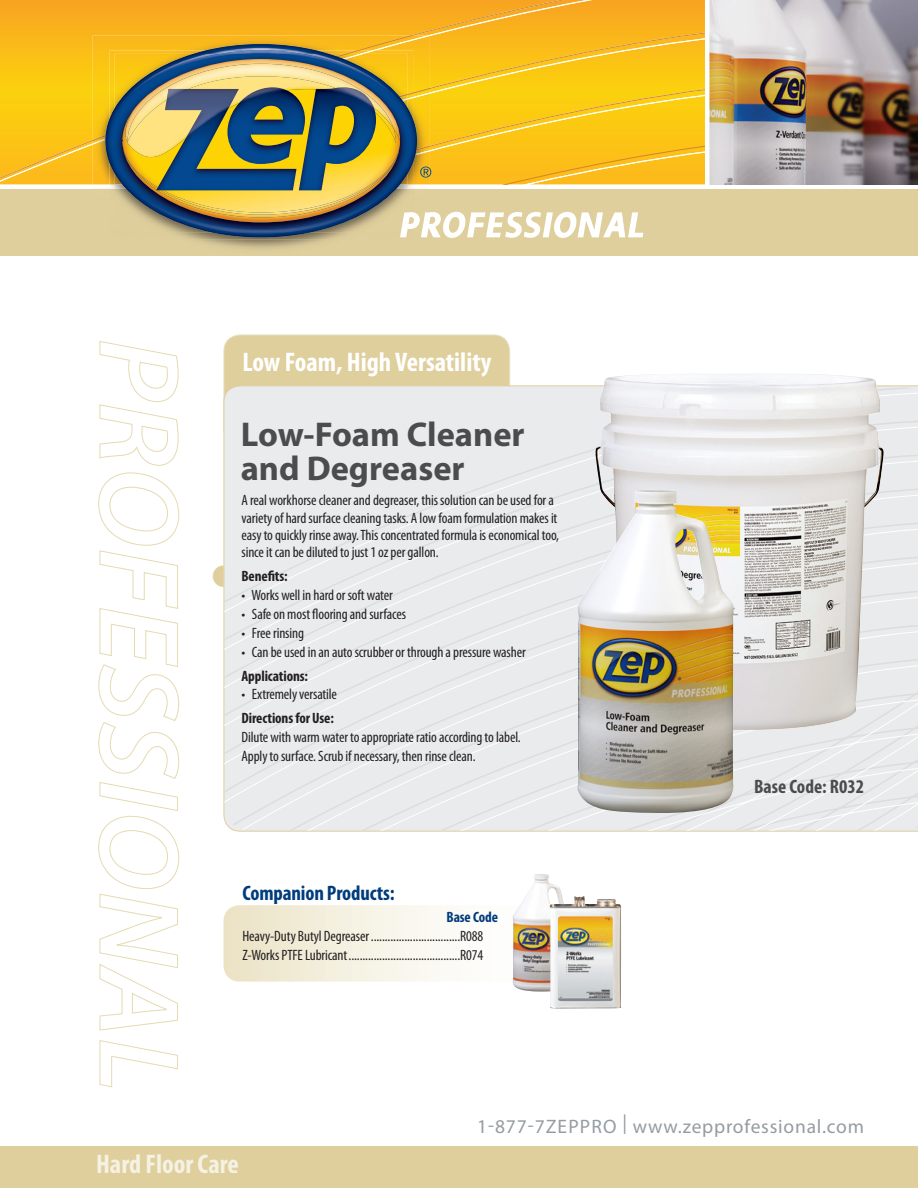
<style>
.page{position:relative;width:918px;height:1188px;background:#fff}
.page>*{position:absolute;margin:0;border:0;box-sizing:border-box;transform-origin:0 0}
.Headline{font:700 34.5px/34.5px "Myriad Pro";color:#4b4c4d}
.Headline-2{font:700 condensed 27px "Myriad Pro";color:#fff}
.t1{font:700 condensed 27px "Myriad Pro";color:#f5f2e3}
.Body-less_space{font:700 condensed 21px "Myriad Pro";letter-spacing:-.01em;color:#013c7c}
.t2{font:19.5px "Myriad Pro";letter-spacing:.04em;color:#959ca1}
.Chart_Header{font:700 condensed 19.5px "Myriad Pro";color:#4b4c4d}
.Body-less_space-2{font:condensed 15px/17.2px "Myriad Pro";letter-spacing:-.01em;color:#231f20}
.Body-less_space-3{font:700 condensed 15px "Myriad Pro";letter-spacing:-.01em;color:#231f20}
.Body-less_space-4{font:700 condensed 15px "Myriad Pro";letter-spacing:-.01em;color:#013c7c}
</style>
<div class="page">
<svg style="left:0;top:255px;width:918px;height:1px"></svg>
<div style="left:0;top:189px;width:918px;height:66px;background:#dfcf9d"></div>
<div style="left:0;top:0;width:705px;height:21px;background:#f8a820"></div>
<svg style="left:0;top:21px;width:705px;height:54px;background:#f9ba1d"></svg>
<div style="left:0;top:75px;width:705px;height:57px;background:#fbcc10"></div>
<img style="left:414px;top:36px;width:16px;height:98px">
<img style="left:417px;top:88px;width:13px;height:10px">
<img style="left:93px;top:36px;width:321px;height:98px">
<img style="left:105px;top:119px;width:5px;height:15px">
<img style="left:206px;top:44px;width:211px;height:90px">
<img style="left:112px;top:50px;width:298px;height:63px">
<img style="left:110px;top:113px;width:5px;height:3px">
<img style="left:408px;top:113px;width:5px;height:3px">
<img style="left:213px;top:233px;width:96px;height:4px">
<img style="left:238px;top:233px;width:46px;height:1px">
<img style="left:408px;top:116px;width:5px;height:18px">
<img style="left:110px;top:116px;width:5px;height:18px">
<img style="left:224px;top:48px;width:74px;height:2px">
<img style="left:207px;top:50px;width:108px;height:4px">
<img style="left:115px;top:54px;width:293px;height:63px">
<svg style="left:408px;top:92px;width:5px;height:9px"></svg>
<img style="left:315px;top:54px;width:93px;height:62px">
<img style="left:115px;top:54px;width:92px;height:62px">
<img style="left:115px;top:191px;width:293px;height:42px">
<img style="left:121px;top:59px;width:279px;height:163px">
<img style="left:135px;top:59px;width:125px;height:5px">
<img style="left:394px;top:108px;width:2px;height:26px">
<img style="left:127px;top:64px;width:267px;height:70px">
<svg style="left:400px;top:212px;width:243px;height:26px"></svg>
<svg style="left:0;top:134px;width:705px;height:57px;background:#bea644"></svg>
<img style="left:709px;top:0;width:209px;height:185px">
<svg style="left:224px;top:905px;width:338px;height:77px"></svg>
<div style="left:224px;top:335px;width:286px;height:110px;background:#dfcf9d;border-radius:16px"></div>
<div style="left:224px;top:335px;width:286px;height:110px;border:1px solid #e9e1c0;border-radius:16px"></div>
<svg style="left:99px;top:341px;width:80px;height:125px"></svg>
<svg style="left:98px;top:472px;width:82px;height:559px"></svg>
<svg style="left:99px;top:1040px;width:79px;height:48px"></svg>
<div style="left:0;top:1146px;width:918px;height:42px;background:#dfcf9d"></div>
<svg style="left:224px;top:387px;width:694px;height:444px;background:#e9eaec"></svg>
<img style="left:513px;top:874px;width:49px;height:118px">
<img style="left:550px;top:896px;width:54px;height:113px">
<img style="left:596px;top:374px;width:288px;height:356px">
<img style="left:577px;top:490px;width:157px;height:323px">
<svg style="left:223px;top:565px;width:1px;height:22px"></svg>
<p class="Headline-2" style="left:242px;top:345px;width:250px">Low Foam, High Versatility</p>
<p class="Headline" style="left:241px;top:416px;width:285px">Low-Foam Cleaner and Degreaser</p>
<p class="Body-less_space-2" style="left:242px;top:492px;width:319px">A real workhorse cleaner and degreaser, this solution can be used for a variety of hard surface cleaning tasks. A low foam formulation makes it easy to quickly rinse away. This concentrated formula is economical too, since it can be diluted to just 1 oz per gallon.</p>
<p class="Body-less_space-3" style="left:242px;top:567px;width:48px">Benefits:</p>
<p class="Body-less_space-2" style="left:242px;top:586px;width:153px">• Works well in hard or soft water</p>
<p class="Body-less_space-2" style="left:242px;top:605px;width:166px">• Safe on most flooring and surfaces</p>
<p class="Body-less_space-2" style="left:242px;top:624px;width:64px">• Free rinsing</p>
<p class="Body-less_space-2" style="left:242px;top:643px;width:286px">• Can be used in an auto scrubber or through a pressure washer</p>
<p class="Body-less_space-3" style="left:242px;top:666px;width:68px">Applications:</p>
<p class="Body-less_space-2" style="left:242px;top:686px;width:97px">• Extremely versatile</p>
<p class="Body-less_space-3" style="left:242px;top:709px;width:94px">Directions for Use:</p>
<p class="Body-less_space-2" style="left:242px;top:729px;width:281px">Dilute with warm water to appropriate ratio according to label.</p>
<p class="Body-less_space-2" style="left:242px;top:747px;width:236px">Apply to surface. Scrub if necessary, then rinse clean.</p>
<p class="Body-less_space" style="left:243px;top:880px;width:154px">Companion Products:</p>
<p class="Body-less_space-4" style="left:447px;top:908px;width:53px">Base Code</p>
<p class="Body-less_space-2" style="left:243px;top:927px;width:242px">Heavy-Duty Butyl Degreaser................................R088</p>
<p class="Body-less_space-2" style="left:243px;top:946px;width:242px">Z-Works PTFE Lubricant........................................R074</p>
<p class="Chart_Header" style="left:754px;top:774px;width:111px">Base Code: R032</p>
<p class="t1" style="left:96px;top:1147px;width:144px">Hard Floor Care</p>
<p class="t2" style="left:477px;top:1116px;width:388px">1-877-7ZEPPRO | www.zepprofessional.com</p>
</div>
